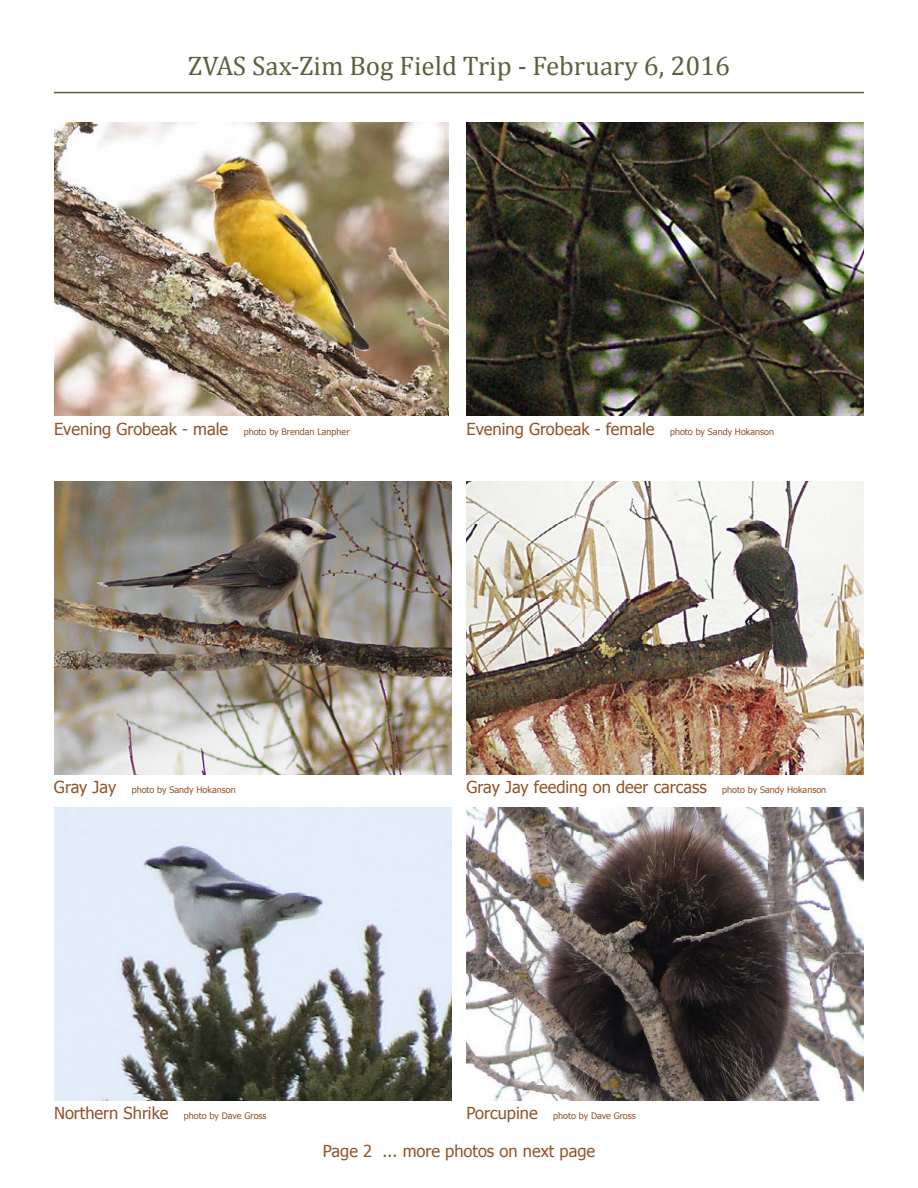
<style>
.page{position:relative;width:918px;height:1188px;background:#fff}
.page>*{position:absolute;margin:0;border:0;box-sizing:border-box;transform-origin:0 0}
.t1{font:27px "Cambria";color:#5f5f3e}
.t2{font:16.5px "Tahoma";color:#92542b}
.t3{font:9px "Tahoma";color:#92542b}
.s1{font-size:16.5px}
.s2{font-size:9px}
</style>
<div class="page">
<img style="left:54px;top:481px;width:397px;height:294px">
<img style="left:54px;top:807px;width:397px;height:294px">
<img style="left:467px;top:481px;width:397px;height:294px">
<img style="left:467px;top:807px;width:397px;height:294px">
<img style="left:54px;top:122px;width:395px;height:294px">
<img style="left:467px;top:122px;width:397px;height:294px">
<hr style="left:54px;top:92px;width:810px;height:1px;background:#5f5f3e">
<h1 class="t1" style="left:188px;top:50px;width:544px">ZVAS Sax-Zim Bog Field Trip - February 6, 2016</h1>
<p class="t3" style="left:54px;top:426px;width:297px"><span class="s1">Evening Grobeak - male</span> photo by Brendan Lanpher</p>
<h2 class="t2" style="left:467px;top:418px;width:309px">Evening Grobeak - female <span class="s2">photo by Sandy Hokanson</span></h2>
<p class="t3" style="left:54px;top:784px;width:183px"><span class="s1">Gray Jay</span> photo by Sandy Hokanson</p>
<h2 class="t2" style="left:467px;top:776px;width:361px">Gray Jay feeding on deer carcass <span class="s2">photo by Sandy Hokanson</span></h2>
<p class="t3" style="left:54px;top:1110px;width:214px"><span class="s1">Northern Shrike</span> photo by Dave Gross</p>
<p class="t3" style="left:467px;top:1110px;width:171px"><span class="s1">Porcupine</span> photo by Dave Gross</p>
<h2 class="t2" style="left:323px;top:1140px;width:274px">Page 2 ... more photos on next page</h2>
</div>
